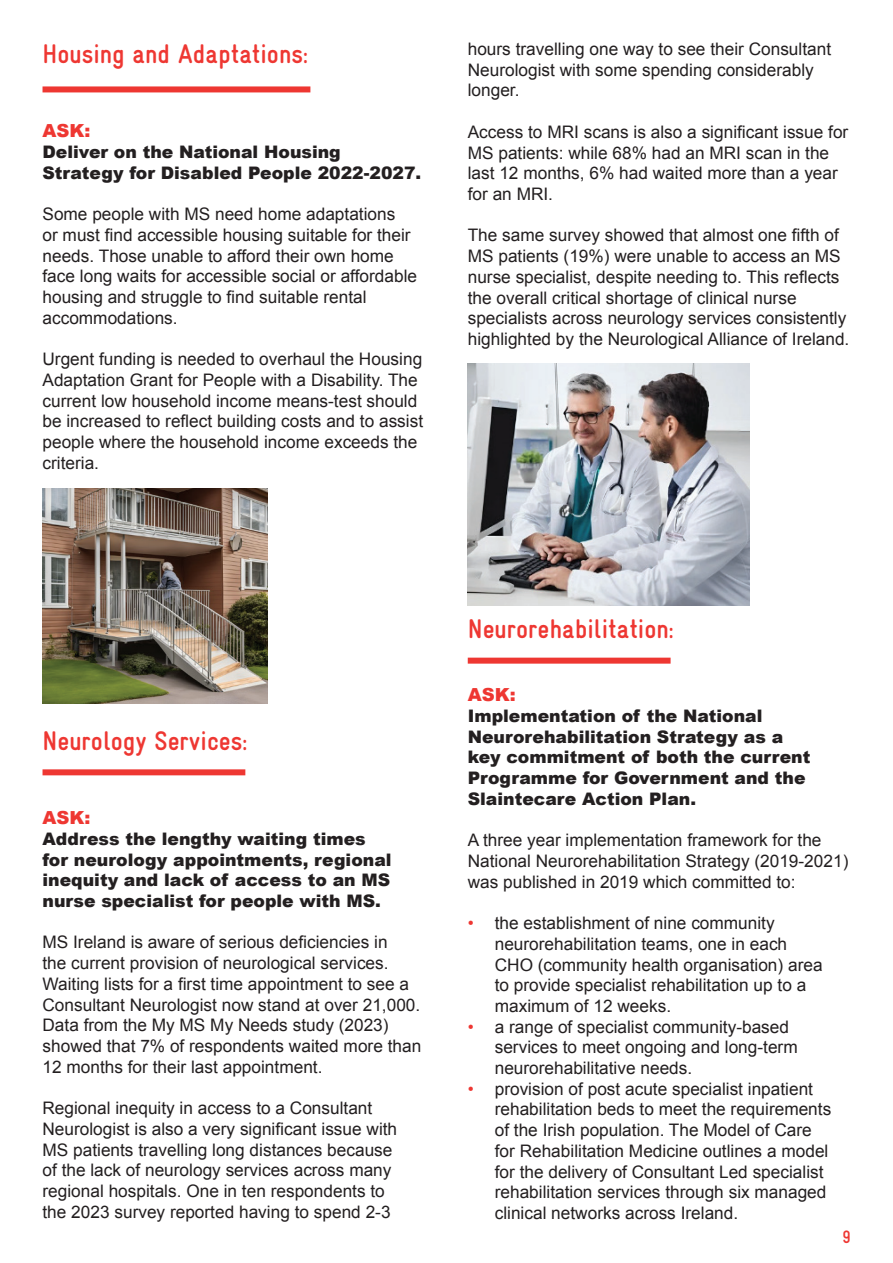
<style>
.page{position:relative;width:893px;height:1263px;background:#fff}
.page>*{position:absolute;margin:0;border:0;box-sizing:border-box;transform-origin:0 0}
.t1{font:700 27px "Gravur Condensed";color:#ee3732}
.t2{font:900 18px "Arial";color:#ee3732}
.t3{font:700 18px "Gravur Condensed";color:#ee3732}
.t4{font:17.25px/20.7px "Arial";color:#231f20}
.t5{font:900 17.25px/20.7px "Arial";color:#231f20}
.t6{font:16.5px "Arial";color:#040503}
.s1{color:#ee3732}
</style>
<div class="page">
<img style="left:43px;top:489px;width:224px;height:215px">
<img style="left:468px;top:363px;width:282px;height:242px">
<div style="left:43px;top:86px;width:267px;height:6px;background:#ee3732"></div>
<div style="left:43px;top:769px;width:202px;height:6px;background:#ee3732"></div>
<div style="left:468px;top:658px;width:203px;height:6px;background:#ee3732"></div>
<h1 class="t1" style="left:43px;top:39px;width:267px">Housing and Adaptations:</h1>
<p class="t2" style="left:43px;top:118px;width:49px">ASK:</p>
<p class="t5" style="left:43px;top:141px;width:380px">Deliver on the National Housing<br>Strategy for Disabled People 2022-2027.</p>
<p class="t4" style="left:43px;top:204px;width:376px">Some people with MS need home adaptations<br>or must find accessible housing suitable for their needs. Those unable to afford their own home face long waits for accessible social or affordable housing and struggle to find suitable rental accommodations.</p>
<p class="t4" style="left:43px;top:349px;width:382px">Urgent funding is needed to overhaul the Housing Adaptation Grant for People with a Disability. The current low household income means-test should be increased to reflect building costs and to assist people where the household income exceeds the criteria.</p>
<p class="t4" style="left:468px;top:39px;width:365px">hours travelling one way to see their Consultant<br>Neurologist with some spending considerably longer.</p>
<p class="t4" style="left:468px;top:122px;width:382px">Access to MRI scans is also a significant issue for MS patients: while 68% had an MRI scan in the last 12 months, 6% had waited more than a year for an MRI.</p>
<p class="t4" style="left:468px;top:225px;width:383px">The same survey showed that almost one fifth of MS patients (19%) were unable to access an MS nurse specialist, despite needing to. This reflects the overall critical shortage of clinical nurse specialists across neurology services consistently highlighted by the Neurological Alliance of Ireland.</p>
<p class="t6" style="left:506px;top:276px;width:147px">Neurology services:</p>
<h1 class="t1" style="left:43px;top:725px;width:206px">Neurology Services:</h1>
<p class="t2" style="left:43px;top:805px;width:49px">ASK:</p>
<p class="t5" style="left:43px;top:828px;width:351px">Address the lengthy waiting times for neurology appointments, regional inequity and lack of access to an MS nurse specialist for people with MS.</p>
<p class="t4" style="left:43px;top:932px;width:380px">MS Ireland is aware of serious deficiencies in<br>the current provision of neurological services.<br>Waiting lists for a first time appointment to see a Consultant Neurologist now stand at over 21,000.<br>Data from the My MS My Needs study (2023) showed that 7% of respondents waited more than 12 months for their last appointment.</p>
<p class="t4" style="left:43px;top:1098px;width:356px">Regional inequity in access to a Consultant Neurologist is also a very significant issue with MS patients travelling long distances because of the lack of neurology services across many regional hospitals. One in ten respondents to the 2023 survey reported having to spend 2-3</p>
<h1 class="t1" style="left:468px;top:614px;width:207px">Neurorehabilitation:</h1>
<p class="t2" style="left:468px;top:682px;width:49px">ASK:</p>
<p class="t5" style="left:468px;top:705px;width:344px">Implementation of the National<br>Neurorehabilitation Strategy as a key commitment of both the current<br>Programme for Government and the<br>Slaintecare Action Plan.</p>
<p class="t4" style="left:468px;top:830px;width:382px">A three year implementation framework for the<br>National Neurorehabilitation Strategy (2019-2021) was published in 2019 which committed to:</p>
<p class="t4" style="left:495px;top:913px;width:329px;text-indent:-27px"><span class="s1">•</span> the establishment of nine community neurorehabilitation teams, one in each CHO (community health organisation) area to provide specialist rehabilitation up to a maximum of 12 weeks.</p>
<p class="t4" style="left:495px;top:1016px;width:304px;text-indent:-27px"><span class="s1">•</span> a range of specialist community-based services to meet ongoing and long-term neurorehabilitative needs.</p>
<p class="t4" style="left:495px;top:1078px;width:338px;text-indent:-27px"><span class="s1">•</span> provision of post acute specialist inpatient rehabilitation beds to meet the requirements of the Irish population. The Model of Care for Rehabilitation Medicine outlines a model for the delivery of Consultant Led specialist rehabilitation services through six managed clinical networks across Ireland.</p>
<p class="t3" style="left:843px;top:1227px;width:10px">9</p>
</div>
